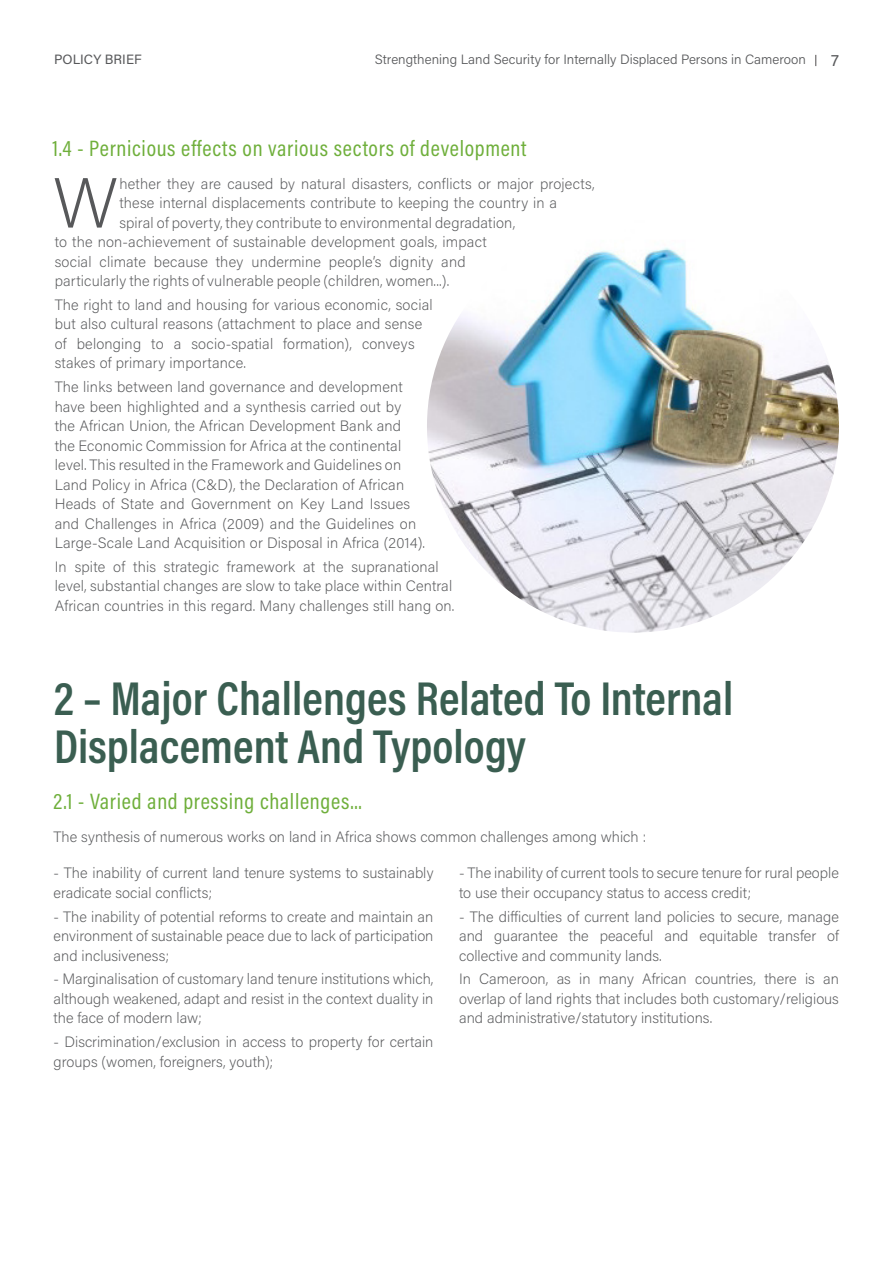
<style>
.page{position:relative;width:893px;height:1263px;background:#fff}
.page>*{position:absolute;margin:0;border:0;box-sizing:border-box;transform-origin:0 0}
.texte_normal{font:70.8px "Acumin Variable Concept";color:#57585a}
.t1{font:48px/48px "Acumin Variable Concept";letter-spacing:-.075em;color:#3a5e51}
.t2{font:22.5px "Acumin Variable Concept";letter-spacing:-.06em;color:#6faf3b}
.t3{font:16.5px "Acumin Variable Concept";color:#57585a}
.texte_normal-2{font:15px/19.5px "Acumin Variable Concept";letter-spacing:.01em;color:#57585a}
.t4{font:13.5px "Acumin Variable Concept";letter-spacing:.01em;color:#57585a}
</style>
<div class="page">
<img style="left:427px;top:221px;width:412px;height:412px;border-radius:206px">
<p class="t4" style="left:54px;top:50px;width:89px">POLICY BRIEF</p>
<p class="t4" style="left:375px;top:50px;width:432px">Strengthening Land Security for Internally Displaced Persons in Cameroon</p>
<p class="t3" style="left:831px;top:49px;width:9px">7</p>
<p class="t2" style="left:53px;top:133px;width:477px">1.4 - Pernicious effects on various sectors of development</p>
<p class="texte_normal" style="left:53px;top:154px;width:67px">W</p>
<p class="texte_normal-2" style="left:119px;top:173px;width:477px">hether they are caused by natural disasters, conflicts or major projects,</p>
<p class="texte_normal-2" style="left:119px;top:192px;width:439px">these internal displacements contribute to keeping the country in a</p>
<p class="texte_normal-2" style="left:119px;top:212px;width:397px">spiral of poverty, they contribute to environmental degradation,</p>
<p class="texte_normal-2" style="left:55px;top:231px;width:433px">to the non-achievement of sustainable development goals, impact</p>
<p class="texte_normal-2" style="left:55px;top:251px;width:412px">social climate because they undermine people’s dignity and</p>
<p class="texte_normal-2" style="left:55px;top:270px;width:396px">particularly the rights of vulnerable people (children, women...).</p>
<p class="texte_normal-2" style="left:55px;top:294px;width:379px">The right to land and housing for various economic, social but also cultural reasons (attachment to place and sense of belonging to a socio-spatial formation), conveys stakes of primary importance.</p>
<p class="texte_normal-2" style="left:55px;top:377px;width:372px">The links between land governance and development have been highlighted and a synthesis carried out by the African Union, the African Development Bank and the Economic Commission for Africa at the continental level. This resulted in the Framework and Guidelines on Land Policy in Africa (C&amp;D), the Declaration of African Heads of State and Government on Key Land Issues and Challenges in Africa (2009) and the Guidelines on Large-Scale Land Acquisition or Disposal in Africa (2014).</p>
<p class="texte_normal-2" style="left:55px;top:556px;width:401px">In spite of this strategic framework at the supranational level, substantial changes are slow to take place within Central<br>African countries in this regard. Many challenges still hang on.</p>
<p class="t1" style="left:54px;top:673px;width:681px">2 – Major Challenges Related To Internal<br>Displacement And Typology</p>
<p class="t2" style="left:54px;top:786px;width:310px">2.1 - Varied and pressing challenges...</p>
<p class="texte_normal-2" style="left:54px;top:826px;width:594px">The synthesis of numerous works on land in Africa shows common challenges among which :</p>
<p class="texte_normal-2" style="left:54px;top:863px;width:381px">- The inability of current land tenure systems to sustainably eradicate social conflicts;</p>
<p class="texte_normal-2" style="left:54px;top:906px;width:381px;text-align:justify">- The inability of potential reforms to create and maintain an environment of sustainable peace due to lack of participation and inclusiveness;</p>
<p class="texte_normal-2" style="left:54px;top:969px;width:381px;text-align:justify">- Marginalisation of customary land tenure institutions which, although weakened, adapt and resist in the context duality in the face of modern law;</p>
<p class="texte_normal-2" style="left:54px;top:1032px;width:381px">- Discrimination/exclusion in access to property for certain groups (women, foreigners, youth);</p>
<p class="texte_normal-2" style="left:459px;top:863px;width:381px">- The inability of current tools to secure tenure for rural people to use their occupancy status to access credit;</p>
<p class="texte_normal-2" style="left:459px;top:906px;width:381px;text-align:justify">- The difficulties of current land policies to secure, manage and guarantee the peaceful and equitable transfer of collective and community lands.</p>
<p class="texte_normal-2" style="left:459px;top:969px;width:381px;text-align:justify">In Cameroon, as in many African countries, there is an overlap of land rights that includes both customary/religious and administrative/statutory institutions.</p>
</div>
